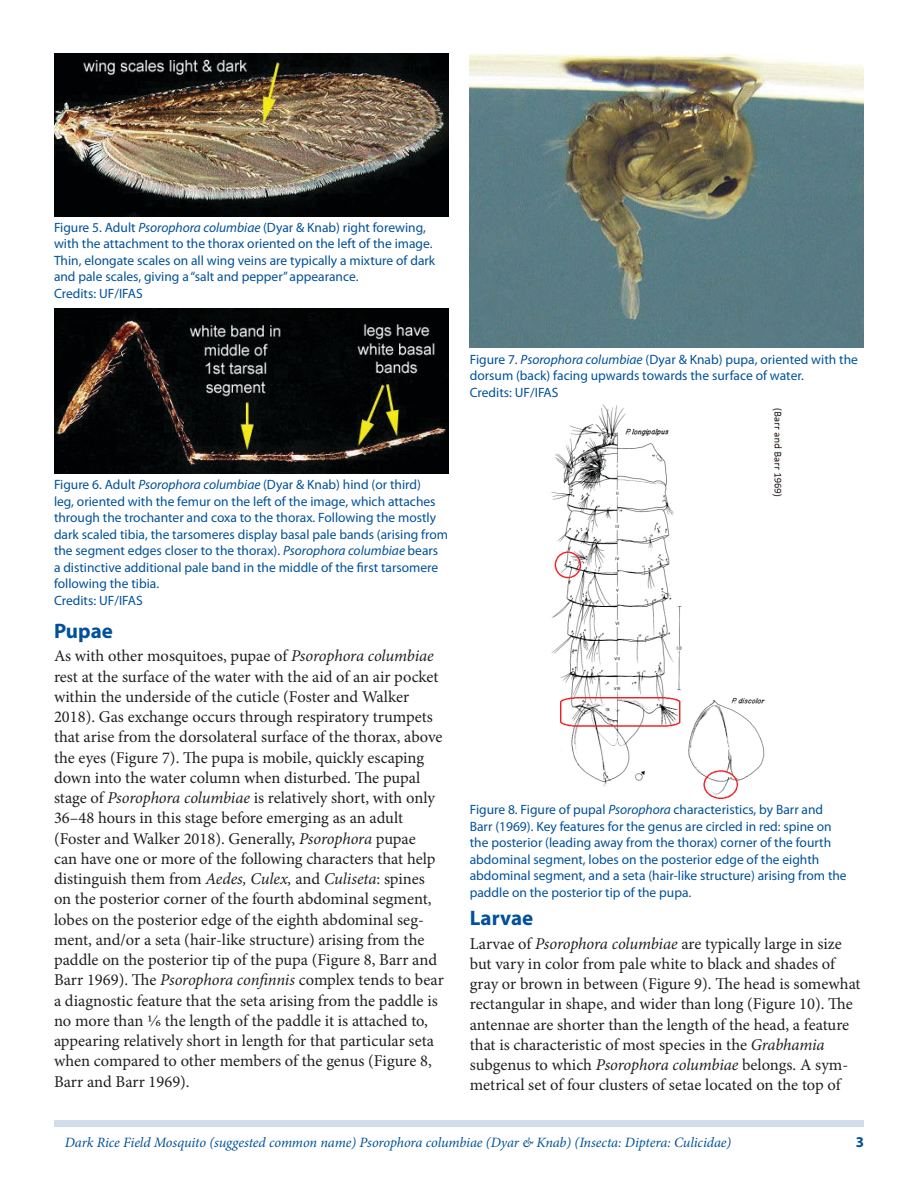
<style>
.page{position:relative;width:918px;height:1188px;background:#fff}
.page>*{position:absolute;margin:0;border:0;box-sizing:border-box;transform-origin:0 0}
.SectionHeading1{font:700 21px "Myriad Pro";color:#01519a}
.Paragraph{font:16.5px/20.2px "Minion Pro";color:#231f20}
.t1{font:700 15px "Myriad Pro";color:#01519a}
.RunningTitleItalics{font:italic 14.25px "Minion Pro";letter-spacing:-.01em;color:#01519a}
.t2{font:13.5px/16.5px "Myriad Pro";color:#01519a}
.s1{font-style:italic}
</style>
<div class="page">
<div style="left:54px;top:1120px;width:810px;height:7px;background:#d0deeb"></div>
<img style="left:54px;top:54px;width:394px;height:162px">
<img style="left:54px;top:309px;width:394px;height:165px">
<img style="left:470px;top:54px;width:394px;height:294px">
<img style="left:551px;top:404px;width:231px;height:395px">
<p class="t2" style="left:54px;top:219px;width:383px">Figure 5. Adult <span class="s1">Psorophora columbiae</span> (Dyar &amp; Knab) right forewing, with the attachment to the thorax oriented on the left of the image.<br>Thin, elongate scales on all wing veins are typically a mixture of dark and pale scales, giving a “salt and pepper” appearance.<br>Credits: UF/IFAS</p>
<p class="t2" style="left:470px;top:351px;width:390px">Figure 7. <span class="s1">Psorophora columbiae</span> (Dyar &amp; Knab) pupa, oriented with the dorsum (back) facing upwards towards the surface of water.<br>Credits: UF/IFAS</p>
<p class="t2" style="left:54px;top:476px;width:396px">Figure 6. Adult <span class="s1">Psorophora columbiae</span> (Dyar &amp; Knab) hind (or third)<br>leg, oriented with the femur on the left of the image, which attaches through the trochanter and coxa to the thorax. Following the mostly dark scaled tibia, the tarsomeres display basal pale bands (arising from the segment edges closer to the thorax). <span class="s1">Psorophora columbiae</span> bears<br>a distinctive additional pale band in the middle of the first tarsomere following the tibia.<br>Credits: UF/IFAS</p>
<p class="SectionHeading1" style="left:54px;top:617px;width:60px">Pupae</p>
<p class="Paragraph" style="left:54px;top:646px;width:391px">As with other mosquitoes, pupae of <span class="s1">Psorophora columbiae </span>rest at the surface of the water with the aid of an air pocket within the underside of the cuticle (Foster and Walker 2018). Gas exchange occurs through respiratory trumpets that arise from the dorsolateral surface of the thorax, above the eyes (Figure 7). The pupa is mobile, quickly escaping down into the water column when disturbed. The pupal stage of <span class="s1">Psorophora columbiae</span> is relatively short, with only 36–48 hours in this stage before emerging as an adult (Foster and Walker 2018). Generally, <span class="s1">Psorophora</span> pupae<br>can have one or more of the following characters that help distinguish them from <span class="s1">Aedes, Culex,</span> and <span class="s1">Culiseta</span>: spines on the posterior corner of the fourth abdominal segment, lobes on the posterior edge of the eighth abdominal seg&shy;ment, and/or a seta (hair-like structure) arising from the paddle on the posterior tip of the pupa (Figure 8, Barr and Barr 1969). The <span class="s1">Psorophora confinnis</span> complex tends to bear a diagnostic feature that the seta arising from the paddle is no more than 1/6 the length of the paddle it is attached to, appearing relatively short in length for that particular seta when compared to other members of the genus (Figure 8, Barr and Barr 1969).</p>
<p class="t2" style="left:470px;top:801px;width:378px">Figure 8. Figure of pupal <span class="s1">Psorophora</span> characteristics, by Barr and Barr (1969). Key features for the genus are circled in red: spine on the posterior (leading away from the thorax) corner of the fourth abdominal segment, lobes on the posterior edge of the eighth abdominal segment, and a seta (hair-like structure) arising from the paddle on the posterior tip of the pupa.</p>
<p class="SectionHeading1" style="left:470px;top:904px;width:65px">Larvae</p>
<p class="Paragraph" style="left:470px;top:933px;width:392px">Larvae of <span class="s1">Psorophora columbiae</span> are typically large in size but vary in color from pale white to black and shades of gray or brown in between (Figure 9). The head is somewhat rectangular in shape, and wider than long (Figure 10). The antennae are shorter than the length of the head, a feature that is characteristic of most species in the <span class="s1">Grabhamia </span>subgenus to which <span class="s1">Psorophora columbiae</span> belongs. A sym&shy;metrical set of four clusters of setae located on the top of</p>
<p class="RunningTitleItalics" style="left:65px;top:1133px;width:668px">Dark Rice Field Mosquito (suggested common name) Psorophora columbiae (Dyar &amp; Knab) (Insecta: Diptera: Culicidae)</p>
<p class="t1" style="left:856px;top:1133px;width:10px">3</p>
</div>
